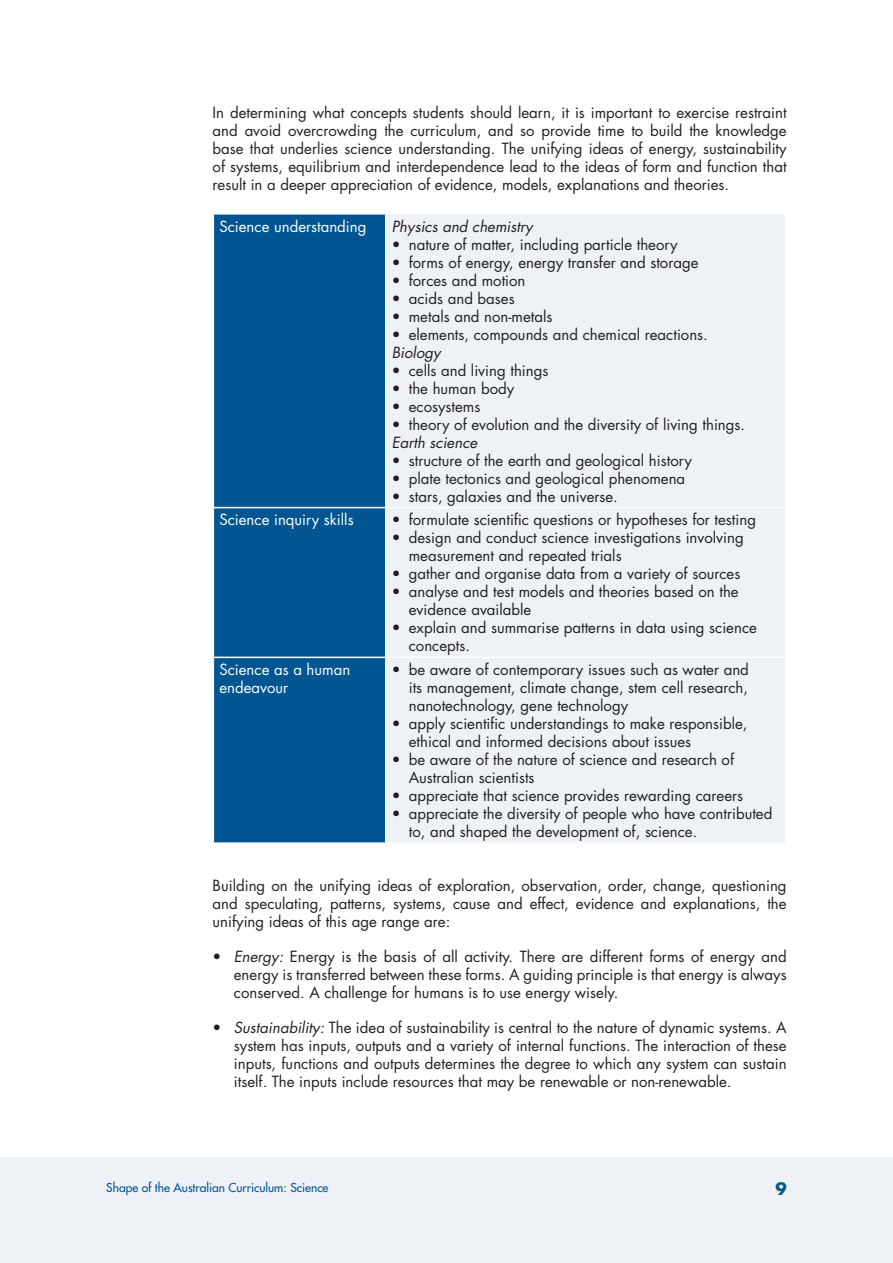
<style>
.page{position:relative;width:893px;height:1263px;background:#fff}
.page>*{position:absolute;margin:0;border:0;box-sizing:border-box;transform-origin:0 0}
.t1{font:700 16.5px "Futura";color:#015691}
.Body_Indent_2{font:15px/18px "Futura";color:#231f20}
.Body_Indent_2_-_Bull{font:15px/18px "Futura";color:#231f20;text-align:justify}
.Body_Indent_2-2{font:15px/18px "Futura";color:#fff}
.Body_Indent_2-3{font:italic 15px "Futura";color:#231f20}
.t2{font:12px "Futura";color:#015691}
.s1{font-style:italic}
</style>
<div class="page">
<div style="left:0;top:1158px;width:893px;height:105px;background:#eef1f6"></div>
<div style="left:214px;top:215px;width:171px;height:627px;background:#015691"></div>
<div style="left:387px;top:215px;width:398px;height:627px;background:#eef1f6"></div>
<hr style="left:386px;top:507px;width:401px;height:1px;background:#fff">
<hr style="left:386px;top:657px;width:401px;height:1px;background:#fff">
<hr style="left:213px;top:507px;width:173px;height:1px;background:#fff">
<hr style="left:213px;top:657px;width:173px;height:1px;background:#fff">
<p class="Body_Indent_2" style="left:213px;top:103px;width:576px;text-align:justify">In determining what concepts students should learn, it is important to exercise restraint and avoid overcrowding the curriculum, and so provide time to build the knowledge base that underlies science understanding. The unifying ideas of energy, sustainability of systems, equilibrium and interdependence lead to the ideas of form and function that result in a deeper appreciation of evidence, models, explanations and theories.</p>
<p class="Body_Indent_2-2" style="left:219px;top:217px;width:149px">Science understanding</p>
<p class="Body_Indent_2-3" style="left:392px;top:216px;width:142px">Physics and chemistry</p>
<p class="Body_Indent_2" style="left:392px;top:235px;width:287px">• nature of matter, including particle theory</p>
<p class="Body_Indent_2" style="left:392px;top:253px;width:308px">• forms of energy, energy transfer and storage</p>
<p class="Body_Indent_2" style="left:392px;top:271px;width:135px">• forces and motion</p>
<p class="Body_Indent_2" style="left:392px;top:289px;width:124px">• acids and bases</p>
<p class="Body_Indent_2" style="left:392px;top:307px;width:162px">• metals and non-metals</p>
<p class="Body_Indent_2" style="left:392px;top:325px;width:318px">• elements, compounds and chemical reactions.</p>
<p class="Body_Indent_2-3" style="left:392px;top:342px;width:50px">Biology</p>
<p class="Body_Indent_2" style="left:392px;top:361px;width:158px">• cells and living things</p>
<p class="Body_Indent_2" style="left:392px;top:379px;width:124px">• the human body</p>
<p class="Body_Indent_2" style="left:392px;top:397px;width:90px">• ecosystems</p>
<p class="Body_Indent_2" style="left:392px;top:415px;width:355px">• theory of evolution and the diversity of living things.</p>
<p class="Body_Indent_2-3" style="left:392px;top:432px;width:87px">Earth science</p>
<p class="Body_Indent_2" style="left:392px;top:451px;width:302px">• structure of the earth and geological history</p>
<p class="Body_Indent_2" style="left:392px;top:469px;width:295px">• plate tectonics and geological phenomena</p>
<p class="Body_Indent_2" style="left:392px;top:487px;width:228px">• stars, galaxies and the universe.</p>
<p class="Body_Indent_2-2" style="left:219px;top:511px;width:136px">Science inquiry skills</p>
<p class="Body_Indent_2" style="left:392px;top:511px;width:366px">• formulate scientific questions or hypotheses for testing</p>
<p class="Body_Indent_2" style="left:409px;top:529px;width:336px;text-indent:-17px">• design and conduct science investigations involving measurement and repeated trials</p>
<p class="Body_Indent_2" style="left:392px;top:565px;width:350px">• gather and organise data from a variety of sources</p>
<p class="Body_Indent_2" style="left:409px;top:583px;width:331px;text-indent:-17px">• analyse and test models and theories based on the evidence available</p>
<p class="Body_Indent_2" style="left:409px;top:619px;width:350px;text-indent:-17px">• explain and summarise patterns in data using science concepts.</p>
<p class="Body_Indent_2-2" style="left:219px;top:660px;width:132px">Science as a human endeavour</p>
<p class="Body_Indent_2" style="left:409px;top:660px;width:342px;text-align:justify;text-indent:-17px">• be aware of contemporary issues such as water and its management, climate change, stem cell research, nanotechnology, gene technology</p>
<p class="Body_Indent_2" style="left:409px;top:714px;width:340px;text-indent:-17px">• apply scientific understandings to make responsible, ethical and informed decisions about issues</p>
<p class="Body_Indent_2" style="left:409px;top:750px;width:327px;text-indent:-17px">• be aware of the nature of science and research of<br>Australian scientists</p>
<p class="Body_Indent_2" style="left:392px;top:786px;width:353px">• appreciate that science provides rewarding careers</p>
<p class="Body_Indent_2" style="left:409px;top:804px;width:365px;text-indent:-17px">• appreciate the diversity of people who have contributed to, and shaped the development of, science.</p>
<p class="Body_Indent_2" style="left:213px;top:876px;width:576px;text-align:justify">Building on the unifying ideas of exploration, observation, order, change, questioning and speculating, patterns, systems, cause and effect, evidence and explanations, the unifying ideas of this age range are:</p>
<p class="Body_Indent_2_-_Bull" style="left:234px;top:947px;width:554px;text-indent:-21px">• <span class="s1">Energy:</span> Energy is the basis of all activity. There are different forms of energy and energy is transferred between these forms. A guiding principle is that energy is always conserved. A challenge for humans is to use energy wisely.</p>
<p class="Body_Indent_2_-_Bull" style="left:234px;top:1018px;width:554px;text-indent:-21px">• <span class="s1">Sustainability:</span> The idea of sustainability is central to the nature of dynamic systems. A system has inputs, outputs and a variety of internal functions. The interaction of these inputs, functions and outputs determines the degree to which any system can sustain itself. The inputs include resources that may be renewable or non-renewable.</p>
<p class="t2" style="left:106px;top:1179px;width:224px">Shape of the Australian Curriculum: Science</p>
<p class="t1" style="left:775px;top:1178px;width:13px">9</p>
</div>
